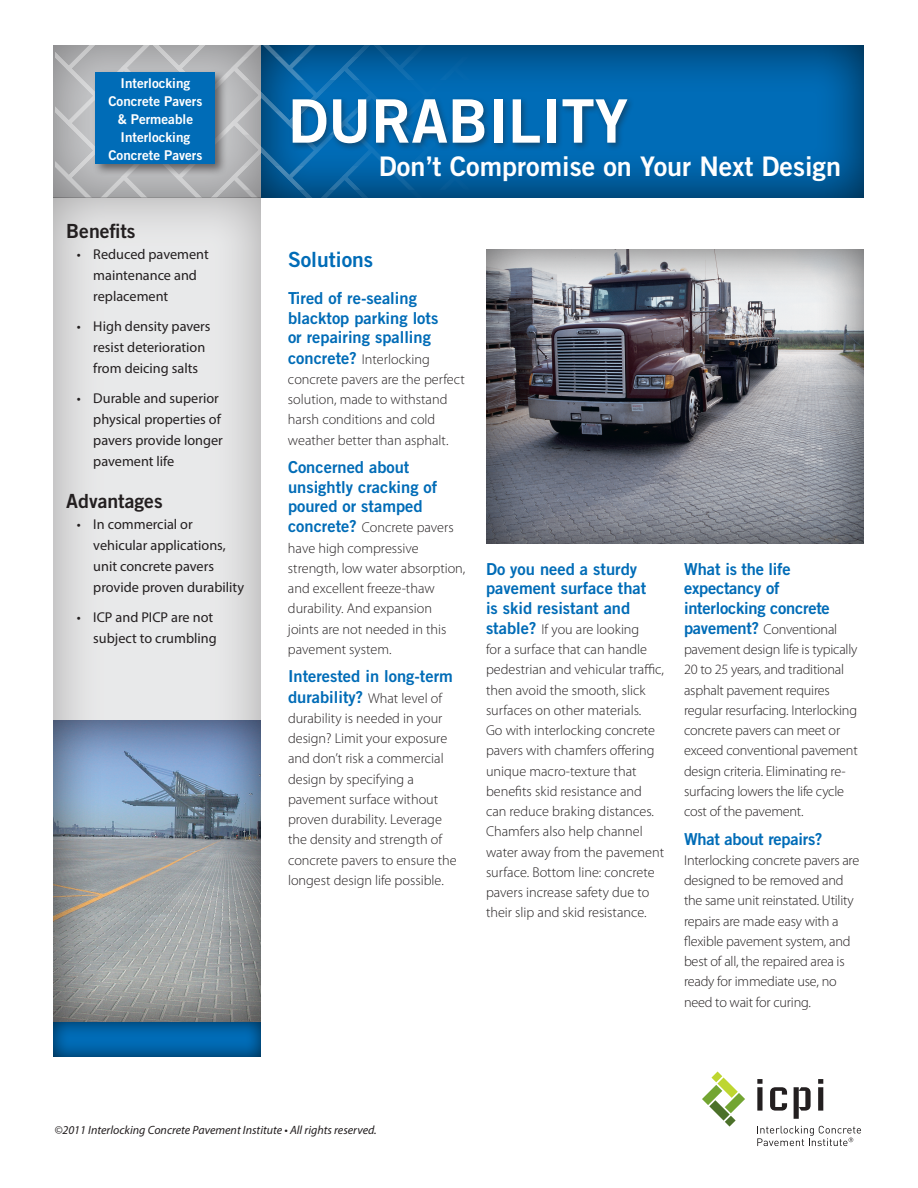
<style>
.page{position:relative;width:918px;height:1188px;background:#fff}
.page>*{position:absolute;margin:0;border:0;box-sizing:border-box;transform-origin:0 0}
.t1{font:60px "Trade Gothic Bold Two";color:#fff}
.t2{font:27px "Trade Gothic Bold Two";color:#fff}
.t3{font:21px "Trade Gothic Bold Two";color:#006cb7}
.t4{font:19.5px "Trade Gothic Bold Two";color:#231f20}
.t5{font:16.5px/19.5px "Trade Gothic Bold Two";color:#006cb7}
.t6{font:300 14.25px/20.2px "Myriad Pro";color:#231f20}
.t7{font:14.25px/21px "Myriad Pro";color:#231f20}
.t8{font:13.5px/18px "Trade Gothic Bold Two";color:#fff;text-align:center}
.t9{font:italic 12px "Myriad Pro";color:#231f20}
.s1{font-family:"Trade Gothic Bold Two";font-weight:400;font-size:16.5px;color:#006cb7}
.s2{font-family:"Myriad Pro";font-weight:300;font-size:14.25px;color:#231f20}
</style>
<div class="page">
<div style="left:259px;top:43px;width:606px;height:156px;background:#231f20;opacity:.75"></div>
<div style="left:49px;top:41px;width:213px;height:159px;background:#231f20;opacity:.44"></div>
<svg style="left:55px;top:41px;width:463px;height:156px;background:#4d83aa"></svg>
<div style="left:290px;top:96px;width:345px;height:56px;background:#231f20;opacity:.44"></div>
<svg style="left:702px;top:1072px;width:43px;height:55px"></svg>
<svg style="left:757px;top:1079px;width:6px;height:32px"></svg>
<svg style="left:770px;top:1087px;width:17px;height:24px"></svg>
<svg style="left:794px;top:1087px;width:17px;height:32px"></svg>
<svg style="left:818px;top:1079px;width:5px;height:32px"></svg>
<svg style="left:757px;top:1126px;width:104px;height:20px"></svg>
<svg style="left:52px;top:196px;width:209px;height:523px;background:#e1e1e2"></svg>
<div style="left:486px;top:248px;width:380px;height:297px;background:#231f20;opacity:.7"></div>
<div style="left:47px;top:1014px;width:214px;height:43px;background:#231f20;opacity:.75"></div>
<div style="left:92px;top:69px;width:136px;height:108px;background:#231f20;opacity:.6"></div>
<div style="left:96px;top:73px;width:119px;height:91px;background:#006cb7"></div>
<div style="left:53px;top:719px;width:210px;height:304px;background:#231f20;opacity:.7"></div>
<p class="t8" style="left:108px;top:74px;width:96px">Interlocking<br>Concrete Pavers &amp; Permeable<br>Interlocking<br>Concrete Pavers</p>
<h3 class="t4" style="left:66px;top:219px;width:71px">Benefits</h3>
<p class="t7" style="left:93px;top:243px;width:117px;text-indent:-17px">• Reduced pavement maintenance and replacement</p>
<p class="t7" style="left:93px;top:315px;width:119px;text-indent:-17px">• High density pavers resist deterioration from deicing salts</p>
<p class="t7" style="left:93px;top:387px;width:131px;text-indent:-17px">• Durable and superior physical properties of pavers provide longer pavement life</p>
<h3 class="t4" style="left:66px;top:489px;width:98px">Advantages</h3>
<p class="t7" style="left:93px;top:513px;width:152px;text-indent:-17px">• In commercial or vehicular applications, unit concrete pavers provide proven durability</p>
<p class="t7" style="left:77px;top:606px;width:141px;text-align:right">• ICP and PICP are not subject to crumbling</p>
<h1 class="t1" style="left:288px;top:84px;width:342px">DURABILITY</h1>
<h2 class="t2" style="left:379px;top:149px;width:464px">Don’t Compromise on Your Next Design</h2>
<h3 class="t3" style="left:288px;top:246px;width:87px">Solutions</h3>
<p class="t5" style="left:288px;top:289px;width:152px">Tired of re-sealing blacktop parking lots or repairing spalling</p>
<p class="t6" style="left:288px;top:349px;width:178px"><span class="s1">concrete?</span> Interlocking concrete pavers are the perfect solution, made to withstand harsh conditions and cold weather better than asphalt.</p>
<p class="t5" style="left:288px;top:457px;width:151px">Concerned about unsightly cracking of poured or stamped</p>
<p class="t6" style="left:288px;top:517px;width:179px"><span class="s1">concrete?</span> Concrete pavers have high compressive strength, low water absorption, and excellent freeze-thaw durability. And expansion joints are not needed in this pavement system.</p>
<p class="t5" style="left:288px;top:666px;width:166px;line-height:20.2px">Interested in long-term durability? <span class="s2">What level of</span></p>
<p class="t6" style="left:288px;top:708px;width:170px">durability is needed in your design? Limit your exposure and don’t risk a commercial design by specifying a pavement surface without proven durability. Leverage the density and strength of concrete pavers to ensure the longest design life possible.</p>
<p class="t5" style="left:486px;top:559px;width:162px">Do you need a sturdy pavement surface that is skid resistant and</p>
<p class="t6" style="left:486px;top:619px;width:180px"><span class="s1">stable?</span> If you are looking<br>for a surface that can handle pedestrian and vehicular traffic, then avoid the smooth, slick surfaces on other materials.<br>Go with interlocking concrete pavers with chamfers offering unique macro-texture that benefits skid resistance and can reduce braking distances.<br>Chamfers also help channel water away from the pavement surface. Bottom line: concrete pavers increase safety due to their slip and skid resistance.</p>
<p class="t5" style="left:684px;top:559px;width:147px">What is the life expectancy of interlocking concrete</p>
<p class="t6" style="left:684px;top:619px;width:175px"><span class="s1">pavement?</span> Conventional pavement design life is typically<br>20 to 25 years, and traditional asphalt pavement requires regular resurfacing. Interlocking concrete pavers can meet or exceed conventional pavement design criteria. Eliminating re&shy;surfacing lowers the life cycle cost of the pavement.</p>
<p class="t5" style="left:684px;top:829px;width:140px">What about repairs?</p>
<p class="t6" style="left:684px;top:850px;width:177px">Interlocking concrete pavers are designed to be removed and the same unit reinstated. Utility repairs are made easy with a flexible pavement system, and best of all, the repaired area is ready for immediate use, no need to wait for curing.</p>
<p class="t9" style="left:54px;top:1123px;width:324px">©2011 Interlocking Concrete Pavement Institute • All rights reserved.</p>
</div>
